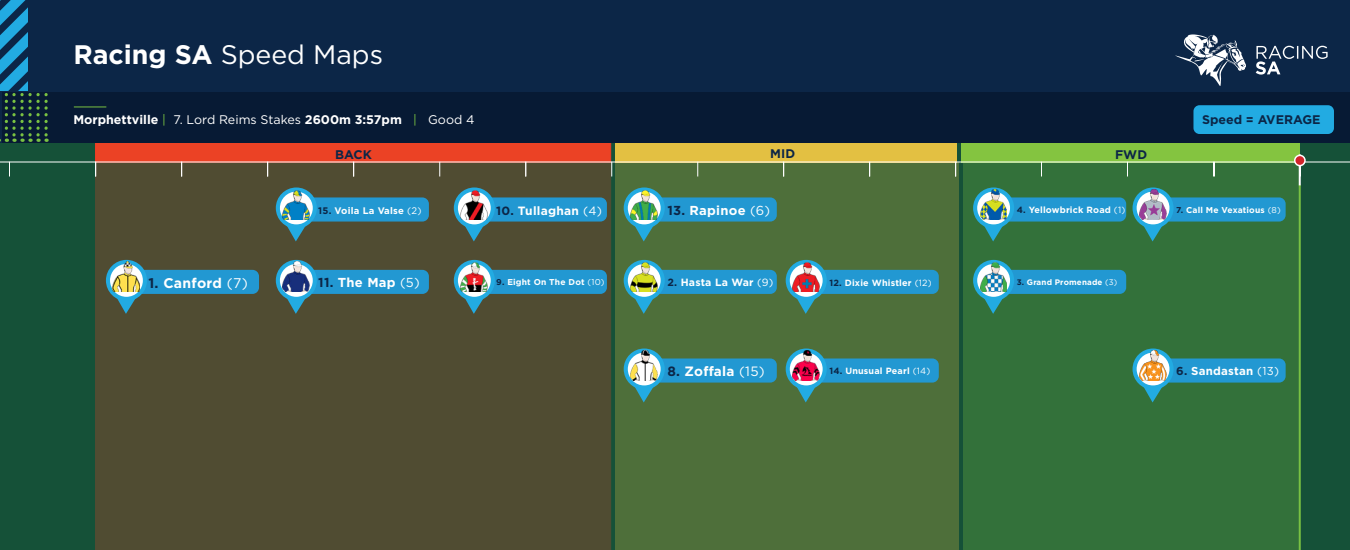
<style>
.page{position:relative;width:1350px;height:550px;background:#fff}
.page>*{position:absolute;margin:0;border:0;box-sizing:border-box;transform-origin:0 0}
.t1{font:26.8px "Gotham HTF";color:#fff}
.t2{font:700 14px "Gotham HTF";letter-spacing:.02em;color:#fff}
.t3{font:700 13.5px "Gotham HTF";letter-spacing:.02em;color:#fff}
.t4{font:700 13px "Gotham HTF";letter-spacing:.02em;color:#fff}
.t5{font:700 12.5px "Gotham HTF";color:#fff}
.t6{font:700 12.5px "Gotham HTF";color:#0c2647}
.t7{font:700 12px "Gotham HTF";letter-spacing:.02em;color:#fff}
.t8{font:700 11.5px "Gotham HTF";letter-spacing:.02em;color:#fff}
.t9{font:700 10.5px "Gotham HTF";letter-spacing:.02em;color:#fff}
.t10{font:700 9.5px "Gotham HTF";letter-spacing:.02em;color:#fff}
.t11{font:700 9px "Gotham HTF";letter-spacing:.02em;color:#fff}
.t12{font:700 8.5px "Gotham HTF";letter-spacing:.02em;color:#fff}
.t13{font:700 8px "Gotham HTF";letter-spacing:.02em;color:#fff}
.s1{font-weight:700}
.s2{font-weight:400;color:#79c142}
.s3{font-weight:400}
.s4{font-family:"Gotham";font-weight:400}
.s5{color:#0c2647}
</style>
<div class="page">
<div style="left:0;top:119px;width:1350px;height:431px;background:#155138"></div>
<div style="left:95px;top:163px;width:516px;height:387px;background:#504c32"></div>
<div style="left:95px;top:142px;width:516px;height:20px;background:#eb4225;border:1px solid #eb3e26"></div>
<div style="left:615px;top:142px;width:342px;height:20px;background:#e3c042"></div>
<div style="left:962px;top:142px;width:338px;height:20px;background:#84c440"></div>
<div style="left:615px;top:162px;width:343px;height:388px;background:#4e6f3a"></div>
<div style="left:964px;top:160px;width:336px;height:390px;background:#33713a"></div>
<div style="left:0;top:0;width:1350px;height:143px;background:#0c2647"></div>
<hr style="left:0;top:162px;width:1350px;height:1px;background:#fff">
<div style="left:2px;top:92px;width:1348px;height:51px;background:#071a34"></div>
<svg style="left:439px;top:162px;width:1px;height:14px"></svg>
<hr style="left:74px;top:106px;width:32px;height:1px;background:#79c142">
<svg style="left:1256px;top:46px;width:72px;height:29px"></svg>
<svg style="left:1175px;top:34px;width:71px;height:52px"></svg>
<svg style="left:525px;top:163px;width:1px;height:13px"></svg>
<svg style="left:611px;top:162px;width:1px;height:14px"></svg>
<svg style="left:697px;top:162px;width:1px;height:14px"></svg>
<svg style="left:783px;top:163px;width:1px;height:13px"></svg>
<svg style="left:869px;top:163px;width:1px;height:13px"></svg>
<svg style="left:955px;top:163px;width:1px;height:13px"></svg>
<svg style="left:1041px;top:163px;width:1px;height:13px"></svg>
<svg style="left:1127px;top:163px;width:1px;height:13px"></svg>
<svg style="left:1213px;top:163px;width:2px;height:13px"></svg>
<svg style="left:0;top:0;width:48px;height:142px"></svg>
<hr style="left:1299px;top:185px;width:2px;height:365px;background:#79c142">
<hr style="left:1299px;top:154px;width:2px;height:31px;background:#fff">
<div style="left:1295px;top:155px;width:10px;height:11px;background:#d1232a;border-radius:50%"></div>
<div style="left:1294px;top:155px;width:12px;height:11px;border:2px solid #fff;border-radius:50%"></div>
<svg style="left:9px;top:163px;width:1px;height:13px"></svg>
<svg style="left:95px;top:163px;width:1px;height:13px"></svg>
<svg style="left:181px;top:163px;width:1px;height:13px"></svg>
<svg style="left:267px;top:163px;width:1px;height:13px"></svg>
<svg style="left:353px;top:163px;width:1px;height:13px"></svg>
<svg style="left:454px;top:260px;width:153px;height:54px;background:#3f717b"></svg>
<img style="left:461px;top:261px;width:27px;height:31px">
<svg style="left:106px;top:260px;width:153px;height:54px;background:#3f717b"></svg>
<img style="left:113px;top:261px;width:27px;height:31px">
<svg style="left:454px;top:188px;width:153px;height:53px;background:#3f717c"></svg>
<img style="left:461px;top:189px;width:27px;height:31px">
<svg style="left:276px;top:188px;width:153px;height:53px;background:#3f717c"></svg>
<img style="left:283px;top:189px;width:27px;height:31px">
<svg style="left:276px;top:260px;width:153px;height:54px;background:#3f717b"></svg>
<img style="left:283px;top:261px;width:27px;height:31px">
<svg style="left:1133px;top:349px;width:153px;height:53px"></svg>
<img style="left:1140px;top:350px;width:26px;height:31px">
<svg style="left:1133px;top:188px;width:153px;height:53px"></svg>
<img style="left:1140px;top:189px;width:26px;height:31px">
<svg style="left:973px;top:188px;width:153px;height:53px"></svg>
<img style="left:980px;top:189px;width:27px;height:31px">
<svg style="left:973px;top:260px;width:153px;height:54px"></svg>
<img style="left:980px;top:261px;width:27px;height:31px">
<svg style="left:624px;top:260px;width:153px;height:54px"></svg>
<img style="left:631px;top:261px;width:26px;height:31px">
<svg style="left:624px;top:188px;width:153px;height:53px"></svg>
<img style="left:631px;top:189px;width:26px;height:31px">
<svg style="left:624px;top:349px;width:153px;height:53px"></svg>
<img style="left:631px;top:350px;width:26px;height:31px">
<svg style="left:786px;top:260px;width:153px;height:54px"></svg>
<img style="left:793px;top:261px;width:26px;height:31px">
<svg style="left:786px;top:349px;width:153px;height:53px"></svg>
<img style="left:793px;top:350px;width:26px;height:31px">
<div style="left:1193px;top:105px;width:141px;height:29px;background:#22abe2;border-radius:6px"></div>
<p class="t1" style="left:73px;top:39px;width:311px"><span class="s1">Racing SA</span> Speed Maps</p>
<p class="t5" style="left:73px;top:112px;width:403px">Morphettville <span class="s2">|</span> <span class="s3">7.</span> <span class="s4">Lord Reims Stakes</span> 2600m 3:57pm <span class="s2">|</span> <span class="s4">Good 4</span></p>
<p class="t6" style="left:335px;top:147px;width:38px">BACK</p>
<p class="t6" style="left:770px;top:147px;width:26px">MID</p>
<p class="t6" style="left:1115px;top:147px;width:33px">FWD</p>
<p class="t6" style="left:1202px;top:113px;width:120px">Speed = AVERAGE</p>
<p class="t10" style="left:318px;top:205px;width:105px"><span class="s5">15.</span> Voila La Valse <span class="s4">(2)</span></p>
<p class="t7" style="left:496px;top:203px;width:107px"><span class="s5">10.</span> Tullaghan <span class="s4">(4)</span></p>
<p class="t4" style="left:667px;top:203px;width:104px"><span class="s5">13.</span> Rapinoe <span class="s4">(6)</span></p>
<p class="t11" style="left:1017px;top:205px;width:110px"><span class="s5">4.</span> Yellowbrick Road <span class="s4">(1)</span></p>
<p class="t12" style="left:1176px;top:205px;width:106px"><span class="s5">7.</span> Call Me Vexatious <span class="s4">(8)</span></p>
<p class="t2" style="left:148px;top:275px;width:101px"><span class="s5">1.</span> Canford <span class="s4">(7)</span></p>
<p class="t12" style="left:496px;top:278px;width:110px"><span class="s5">9.</span> Eight On The Dot <span class="s4">(10)</span></p>
<p class="t4" style="left:318px;top:275px;width:103px"><span class="s5">11.</span> The Map <span class="s4">(5)</span></p>
<p class="t9" style="left:667px;top:277px;width:108px"><span class="s5">2.</span> Hasta La War <span class="s4">(9)</span></p>
<p class="t13" style="left:1017px;top:278px;width:102px"><span class="s5">3.</span> Grand Promenade <span class="s4">(3)</span></p>
<p class="t11" style="left:829px;top:277px;width:104px"><span class="s5">12.</span> Dixie Whistler <span class="s4">(12)</span></p>
<p class="t3" style="left:667px;top:364px;width:99px"><span class="s5">8.</span> Zoffala <span class="s4">(15)</span></p>
<p class="t11" style="left:829px;top:366px;width:103px"><span class="s5">14.</span> Unusual Pearl <span class="s4">(14)</span></p>
<p class="t8" style="left:1176px;top:365px;width:104px"><span class="s5">6.</span> Sandastan <span class="s4">(13)</span></p>
</div>
